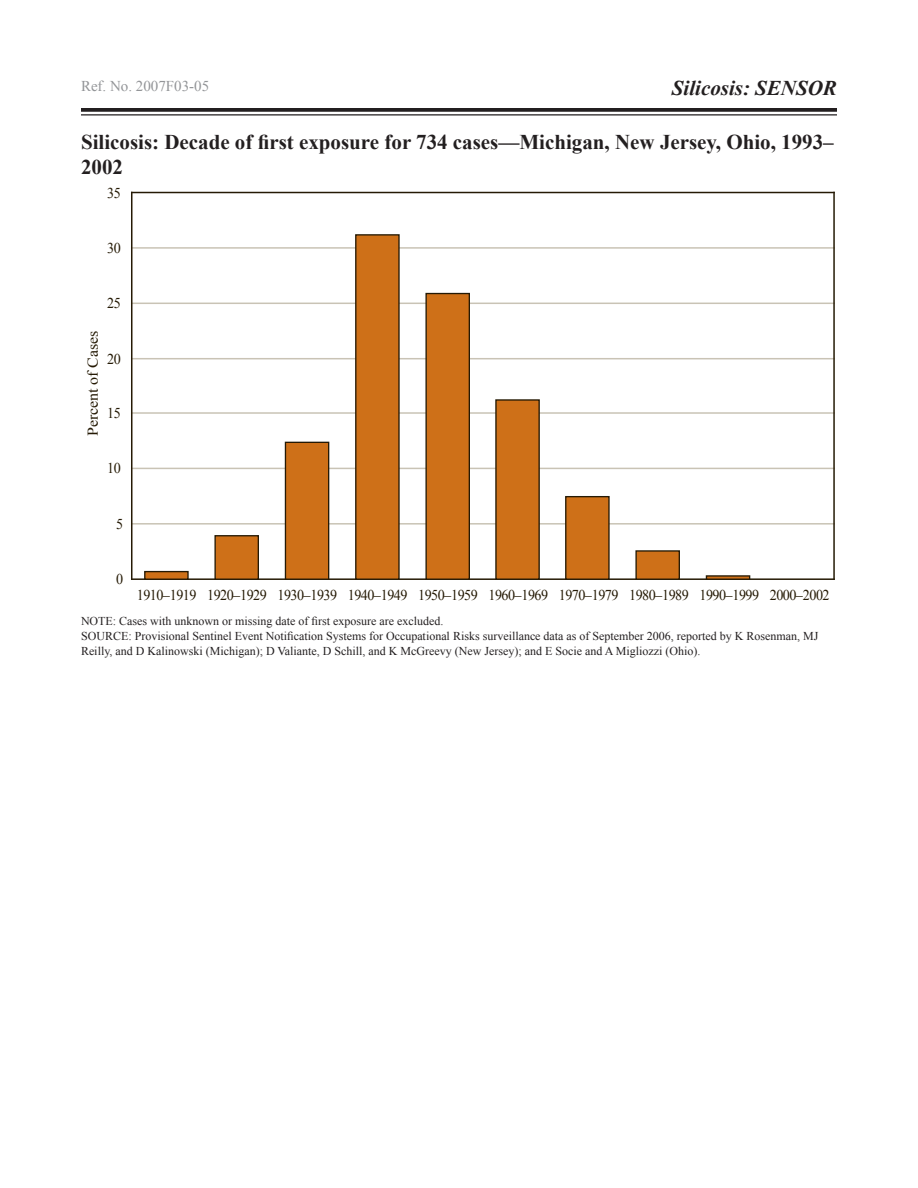
<style>
.page{position:relative;width:918px;height:1188px;background:#fff}
.page>*{position:absolute;margin:0;border:0;box-sizing:border-box;transform-origin:0 0}
.t1{font:700 21px/25.2px "Times New Roman";color:#231f20}
.t2{font:italic 700 21px "Times New Roman";color:#231f20}
.t3{font:15px "Times New Roman";letter-spacing:-.04em;color:#251a05;scale:.94 1}
.t4{font:15px "Times New Roman";color:#939598}
.t5{font:15px "Times New Roman";letter-spacing:-.005em;color:#251a05;scale:1.07 1}
.t6{font:12px/15px "Times New Roman";color:#231f20}
</style>
<div class="page">
<svg style="left:81px;top:108px;width:756px;height:4px;background:#302c2d"></svg>
<hr style="left:81px;top:114px;width:756px;height:2px;background:#231f20">
<hr style="left:132px;top:523px;width:702px;height:2px;background:#c9c3b5">
<hr style="left:132px;top:468px;width:702px;height:1px;background:#c9c3b5">
<hr style="left:132px;top:412px;width:702px;height:2px;background:#c9c3b5">
<hr style="left:132px;top:358px;width:702px;height:1px;background:#c9c3b5">
<hr style="left:132px;top:303px;width:702px;height:1px;background:#c9c3b5">
<hr style="left:132px;top:247px;width:702px;height:2px;background:#c9c3b5">
<hr style="left:132px;top:192px;width:702px;height:1px;background:#251a05">
<hr style="left:833px;top:193px;width:2px;height:386px;background:#251a05">
<hr style="left:132px;top:578px;width:702px;height:2px;background:#251a05">
<hr style="left:131px;top:193px;width:1px;height:386px;background:#251a05">
<div style="left:144px;top:571px;width:45px;height:9px;background:#ce7018;border:1px solid #251a05"></div>
<div style="left:214px;top:535px;width:45px;height:45px;background:#ce7018;border:1px solid #251a05"></div>
<div style="left:285px;top:442px;width:44px;height:138px;background:#ce7018;border:1px solid #251a05"></div>
<div style="left:355px;top:234px;width:45px;height:346px;background:#ce7018;border:1px solid #251a05"></div>
<div style="left:425px;top:293px;width:45px;height:287px;background:#ce7018;border:1px solid #251a05"></div>
<div style="left:495px;top:399px;width:45px;height:181px;background:#ce7018;border:1px solid #251a05"></div>
<div style="left:565px;top:496px;width:45px;height:84px;background:#ce7018;border:1px solid #251a05"></div>
<div style="left:635px;top:550px;width:45px;height:30px;background:#ce7018;border:1px solid #251a05"></div>
<svg style="left:706px;top:575px;width:44px;height:4px"></svg>
<h1 class="t2" style="left:672px;top:74px;width:167px">Silicosis: SENSOR</h1>
<p class="t1" style="left:81px;top:129px;width:754px">Silicosis: Decade of first exposure for 734 cases—Michigan, New Jersey, Ohio, 1993–<br>2002</p>
<p class="t4" style="left:81px;top:76px;width:130px">Ref. No. 2007F03-05</p>
<p class="t3" style="left:107px;top:182px;width:16px">35</p>
<p class="t3" style="left:107px;top:238px;width:16px">30</p>
<p class="t5" style="left:83px;top:436px;width:100px;rotate:-90deg">Percent of Cases</p>
<p class="t3" style="left:107px;top:293px;width:16px">25</p>
<p class="t3" style="left:107px;top:349px;width:16px">20</p>
<p class="t3" style="left:107px;top:403px;width:16px">15</p>
<p class="t3" style="left:107px;top:458px;width:16px">10</p>
<p class="t3" style="left:116px;top:514px;width:9px">5</p>
<p class="t3" style="left:116px;top:569px;width:9px">0</p>
<p class="t3" style="left:137px;top:585px;width:738px">1910–1919 1920–1929 1930–1939 1940–1949 1950–1959 1960–1969 1970–1979 1980–1989 1990–1999 2000–2002</p>
<p class="t6" style="left:81px;top:613px;width:364px">NOTE: Cases with unknown or missing date of first exposure are excluded.</p>
<p class="t6" style="left:81px;top:628px;width:739px">SOURCE: Provisional Sentinel Event Notification Systems for Occupational Risks surveillance data as of September 2006, reported by K Rosenman, MJ<br>Reilly, and D Kalinowski (Michigan); D Valiante, D Schill, and K McGreevy (New Jersey); and E Socie and A Migliozzi (Ohio).</p>
</div>
